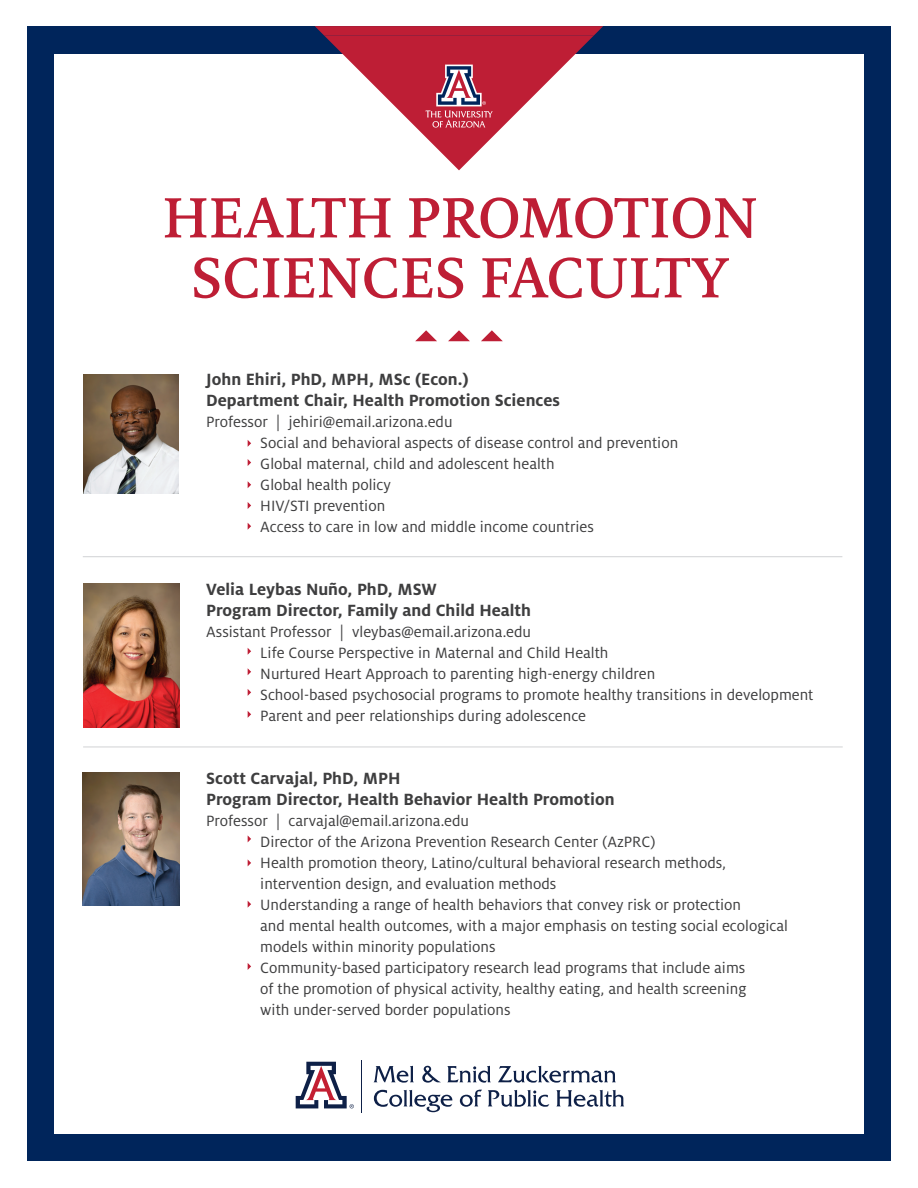
<style>
.page{position:relative;width:918px;height:1188px;background:#fff}
.page>*{position:absolute;margin:0;border:0;box-sizing:border-box;transform-origin:0 0}
.t1{font:500 63px/60px "Milo Serif OT";color:#be1e35;text-align:center}
.t2{font:700 18px/21px "Milo OT";color:#3e3e3f}
.t3{font:16.5px/21px "Milo OT";color:#3e3e3f}
</style>
<div class="page">
<div style="left:28px;top:26px;width:863px;height:1135px;background:#00255b"></div>
<div style="left:54px;top:54px;width:810px;height:1080px;background:#fff"></div>
<svg style="left:315px;top:26px;width:288px;height:144px"></svg>
<svg style="left:481px;top:330px;width:22px;height:11px"></svg>
<svg style="left:448px;top:330px;width:22px;height:11px"></svg>
<svg style="left:415px;top:330px;width:22px;height:11px"></svg>
<hr style="left:83px;top:556px;width:759px;height:1px;background:#d1d2d4">
<svg style="left:295px;top:1061px;width:59px;height:48px"></svg>
<hr style="left:361px;top:1060px;width:1px;height:52px;background:#0e2047">
<svg style="left:374px;top:1090px;width:250px;height:22px"></svg>
<svg style="left:374px;top:1066px;width:242px;height:17px"></svg>
<svg style="left:248px;top:689px;width:3px;height:7px"></svg>
<svg style="left:248px;top:711px;width:3px;height:7px"></svg>
<svg style="left:248px;top:668px;width:3px;height:7px"></svg>
<svg style="left:248px;top:440px;width:3px;height:7px"></svg>
<svg style="left:248px;top:481px;width:3px;height:7px"></svg>
<svg style="left:248px;top:648px;width:3px;height:7px"></svg>
<svg style="left:248px;top:836px;width:3px;height:6px"></svg>
<svg style="left:248px;top:860px;width:3px;height:6px"></svg>
<svg style="left:248px;top:963px;width:3px;height:7px"></svg>
<hr style="left:83px;top:747px;width:760px;height:1px;background:#d1d2d4">
<svg style="left:248px;top:459px;width:3px;height:7px"></svg>
<svg style="left:248px;top:502px;width:3px;height:7px"></svg>
<svg style="left:248px;top:901px;width:3px;height:7px"></svg>
<svg style="left:248px;top:523px;width:3px;height:7px"></svg>
<img style="left:83px;top:374px;width:96px;height:120px">
<img style="left:83px;top:583px;width:97px;height:145px">
<img style="left:82px;top:772px;width:98px;height:134px">
<h1 class="t1" style="left:162px;top:189px;width:597px">HEALTH PROMOTION<br>SCIENCES FACULTY</h1>
<p class="t2" style="left:206px;top:369px;width:355px">John Ehiri, PhD, MPH, MSc (Econ.)<br>Department Chair, Health Promotion Sciences</p>
<p class="t3" style="left:260px;top:411px;width:419px;text-indent:-54px">Professor | jehiri@email.arizona.edu<br>Social and behavioral aspects of disease control and prevention Global maternal, child and adolescent health<br>Global health policy<br>HIV/STI prevention<br>Access to care in low and middle income countries</p>
<p class="t2" style="left:206px;top:579px;width:326px">Velia Leybas Nuño, PhD, MSW<br>Program Director, Family and Child Health</p>
<p class="t3" style="left:260px;top:621px;width:555px;text-indent:-54px">Assistant Professor | vleybas@email.arizona.edu<br>Life Course Perspective in Maternal and Child Health<br>Nurtured Heart Approach to parenting high-energy children<br>School-based psychosocial programs to promote healthy transitions in development Parent and peer relationships during adolescence</p>
<p class="t2" style="left:206px;top:768px;width:410px">Scott Carvajal, PhD, MPH<br>Program Director, Health Behavior Health Promotion</p>
<p class="t3" style="left:260px;top:810px;width:529px;text-indent:-54px">Professor | carvajal@email.arizona.edu<br>Director of the Arizona Prevention Research Center (AzPRC)<br>Health promotion theory, Latino/cultural behavioral research methods, intervention design, and evaluation methods<br>Understanding a range of health behaviors that convey risk or protection<br>and mental health outcomes, with a major emphasis on testing social ecological models within minority populations<br>Community-based participatory research lead programs that include aims<br>of the promotion of physical activity, healthy eating, and health screening<br>with under-served border populations</p>
</div>
